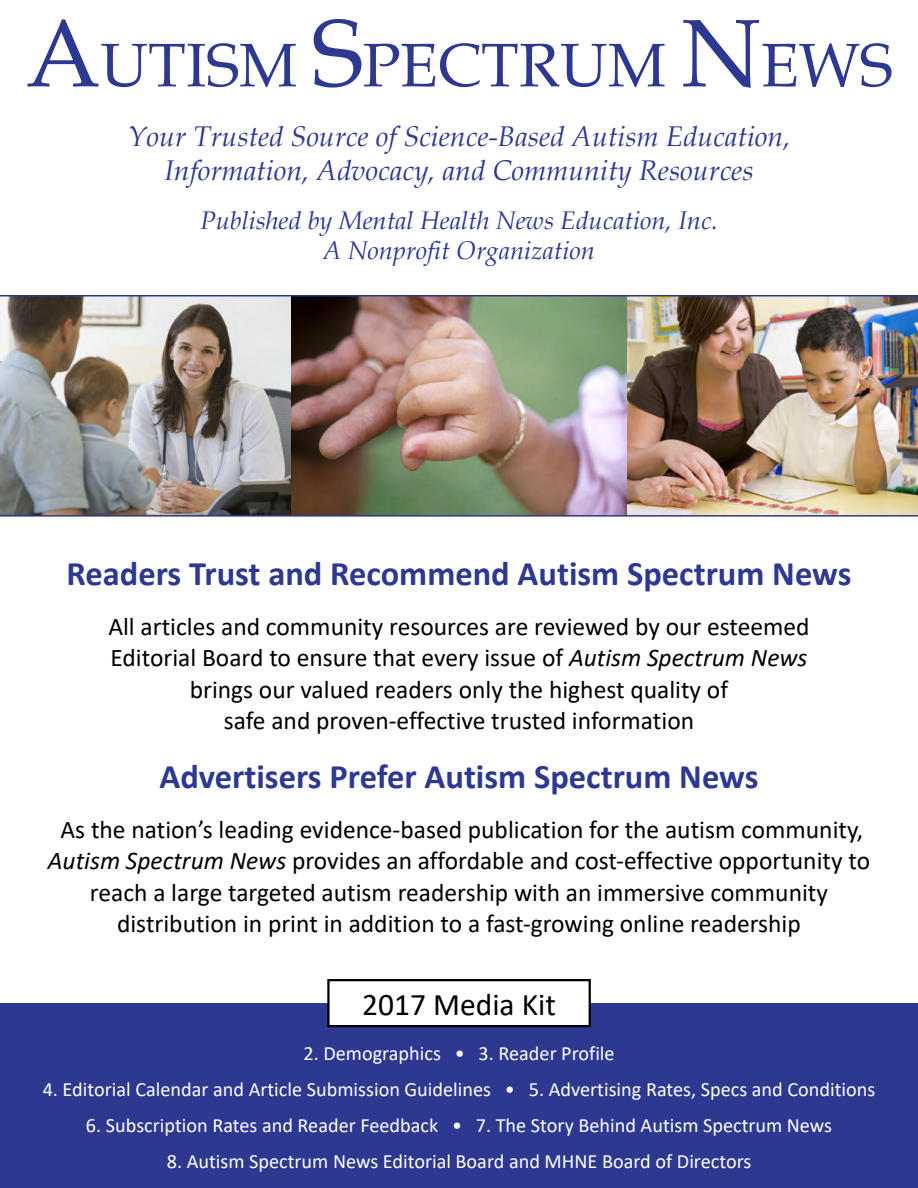
<style>
.page{position:relative;width:918px;height:1188px;background:#fff}
.page>*{position:absolute;margin:0;border:0;box-sizing:border-box;transform-origin:0 0}
.t1{font:61.5px "Book Antiqua";color:#2d3891}
.t2{font:700 34.5px "Calibri";color:#2d3891}
.t3{font:31.5px "Calibri";color:#000}
.t4{font:italic 28.5px/34.2px "Book Antiqua";color:#2d3891;text-align:center}
.t5{font:25.5px/31.5px "Calibri";color:#000;text-align:center}
.t6{font:italic 25.5px/30.6px "Book Antiqua";color:#2d3891;text-align:center}
.t7{font:20.25px "Calibri";color:#fff}
.s1{font-size:96px}
.s2{font-style:italic}
</style>
<div class="page">
<div style="left:0;top:1003px;width:918px;height:185px;background:#2d3891"></div>
<div style="left:328px;top:980px;width:262px;height:46px;background:#fff"></div>
<div style="left:327px;top:979px;width:264px;height:48px;border:2px solid #000"></div>
<img style="left:0;top:296px;width:292px;height:219px">
<img style="left:292px;top:296px;width:626px;height:219px">
<hr style="left:0;top:295px;width:918px;height:1px;background:#2d3891">
<hr style="left:0;top:515px;width:918px;height:2px;background:#2d3891">
<h1 class="t1" style="left:26px;top:23px;width:868px"><span class="s1">A</span>UTISM <span class="s1">S</span>PECTRUM <span class="s1">N</span>EWS</h1>
<p class="t4" style="left:127px;top:119px;width:665px">Your Trusted Source of Science-Based Autism Education,<br>Information, Advocacy, and Community Resources</p>
<p class="t6" style="left:200px;top:204px;width:519px">Published by Mental Health News Education, Inc.<br>A Nonprofit Organization</p>
<h2 class="t2" style="left:67px;top:549px;width:786px">Readers Trust and Recommend Autism Spectrum News</h2>
<p class="t5" style="left:108px;top:610px;width:703px">All articles and community resources are reviewed by our esteemed Editorial Board to ensure that every issue of <span class="s2">Autism Spectrum News </span>brings our valued readers only the highest quality of<br>safe and proven-effective trusted information</p>
<h2 class="t2" style="left:160px;top:753px;width:601px">Advertisers Prefer Autism Spectrum News</h2>
<p class="t5" style="left:48px;top:813px;width:824px">As the nation’s leading evidence-based publication for the autism community, <span class="s2">Autism Spectrum News</span> provides an affordable and cost-effective opportunity to reach a large targeted autism readership with an immersive community distribution in print in addition to a fast-growing online readership</p>
<p class="t3" style="left:362px;top:983px;width:195px">2017 Media Kit</p>
<p class="t7" style="left:303px;top:1039px;width:313px">2. Demographics • 3. Reader Profile</p>
<p class="t7" style="left:43px;top:1075px;width:834px">4. Editorial Calendar and Article Submission Guidelines • 5. Advertising Rates, Specs and Conditions</p>
<p class="t7" style="left:86px;top:1111px;width:748px">6. Subscription Rates and Reader Feedback • 7. The Story Behind Autism Spectrum News</p>
<p class="t7" style="left:167px;top:1147px;width:586px">8. Autism Spectrum News Editorial Board and MHNE Board of Directors</p>
</div>
